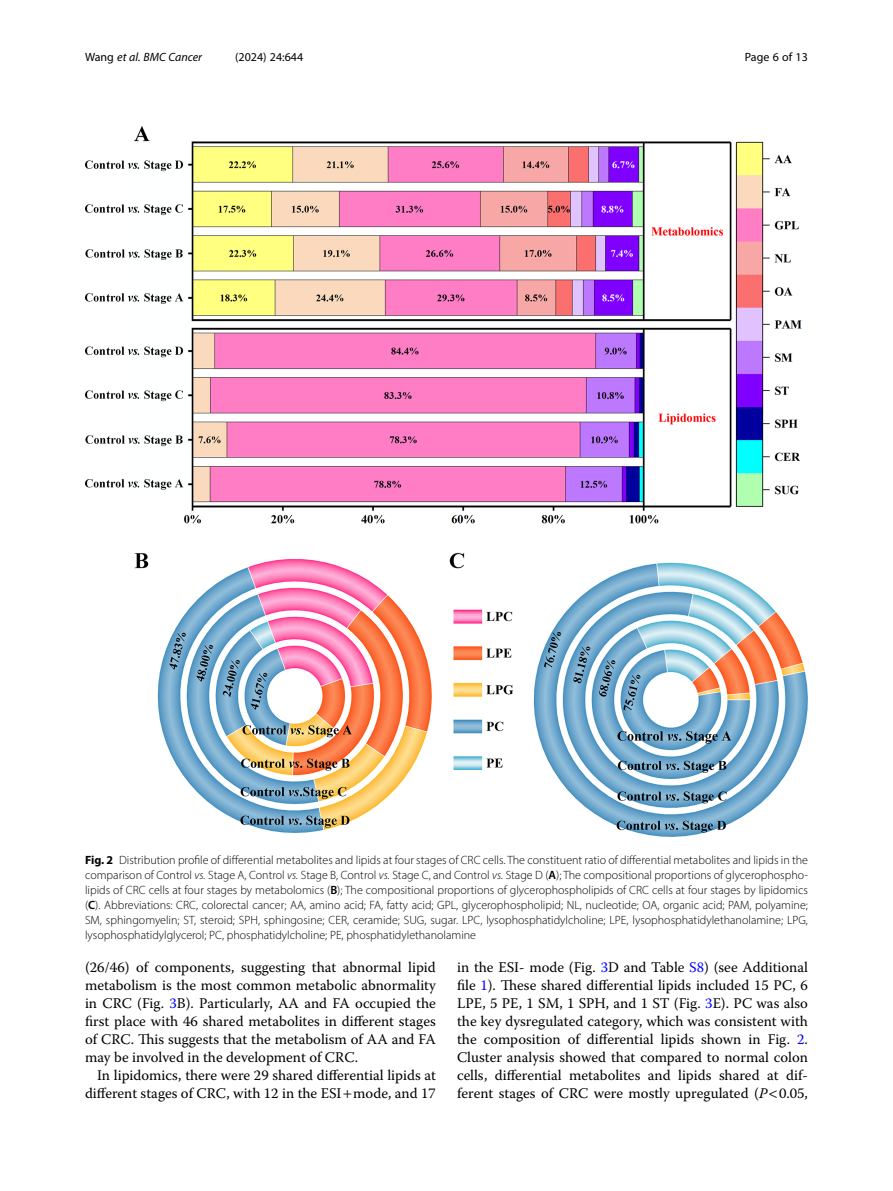
<style>
.page{position:relative;width:893px;height:1191px;background:#fff}
.page>*{position:absolute;margin:0;border:0;box-sizing:border-box;transform-origin:0 0}
.Body_Text_Indent{font:14.7px/18px "Warnock Pro";color:#000;text-align:right}
.Body_Text{font:14.7px/18px "Warnock Pro";color:#000;text-align:justify}
.Figure_Caption{font:300 12px/15px "Myriad Pro";color:#000;text-align:justify}
.t1{font:12px "Myriad Pro";color:#000}
.t2{font:italic 12px "Myriad Pro";color:#000}
.s1{font-style:normal}
.s2{font-weight:700}
.s3{font-style:italic}
.s4{font-weight:600}
.s5{color:#00f}
</style>
<div class="page">
<img style="left:85px;top:126px;width:723px;height:711px">
<p class="t2" style="left:85px;top:50px;width:118px"><span class="s1">Wang</span> et al. BMC Cancer</p>
<p class="t1" style="left:235px;top:50px;width:70px">(2024) 24:644</p>
<p class="t1" style="left:745px;top:50px;width:65px">Page 6 of 13</p>
<p class="Figure_Caption" style="left:85px;top:852px;width:724px"><span class="s2">Fig. 2</span> Distribution profile of differential metabolites and lipids at four stages of CRC cells. The constituent ratio of differential metabolites and lipids in the comparison of Control <span class="s3">vs.</span> Stage A, Control <span class="s3">vs.</span> Stage B, Control <span class="s3">vs.</span> Stage C, and Control <span class="s3">vs.</span> Stage D (<span class="s4">A</span>); The compositional proportions of glycerophospho&shy;lipids of CRC cells at four stages by metabolomics (<span class="s4">B</span>); The compositional proportions of glycerophospholipids of CRC cells at four stages by lipidomics (<span class="s4">C</span>). Abbreviations: CRC, colorectal cancer; AA, amino acid; FA, fatty acid; GPL, glycerophospholipid; NL, nucleotide; OA, organic acid; PAM, polyamine; SM, sphingomyelin; ST, steroid; SPH, sphingosine; CER, ceramide; SUG, sugar. LPC, lysophosphatidylcholine; LPE, lysophosphatidylethanolamine; LPG, lysophosphatidylglycerol; PC, phosphatidylcholine; PE, phosphatidylethanolamine</p>
<p class="Body_Text" style="left:85px;top:958px;width:352px">(26/46) of components, suggesting that abnormal lipid metabolism is the most common metabolic abnormality in CRC (Fig. <span class="s5">3</span>B). Particularly, AA and FA occupied the first place with 46 shared metabolites in different stages of CRC. This suggests that the metabolism of AA and FA may be involved in the development of CRC.</p>
<p class="Body_Text_Indent" style="left:85px;top:1066px;width:352px">In lipidomics, there were 29 shared differential lipids at different stages of CRC, with 12 in the ESI mode, and 17</p>
<p class="Body_Text_Indent" style="left:457px;top:958px;width:352px;text-align:justify">in the ESI- mode (Fig. <span class="s5">3</span>D and Table <span class="s5">S8</span>) (see Additional file <span class="s5">1</span>). These shared differential lipids included 15 PC, 6<br>LPE, 5 PE, 1 SM, 1 SPH, and 1 ST (Fig. <span class="s5">3</span>E). PC was also the key dysregulated category, which was consistent with the composition of differential lipids shown in Fig. <span class="s5">2</span>.<br>Cluster analysis showed that compared to normal colon cells, differential metabolites and lipids shared at dif&shy;ferent stages of CRC were mostly upregulated (<span class="s3">P</span> 0.05,</p>
</div>
